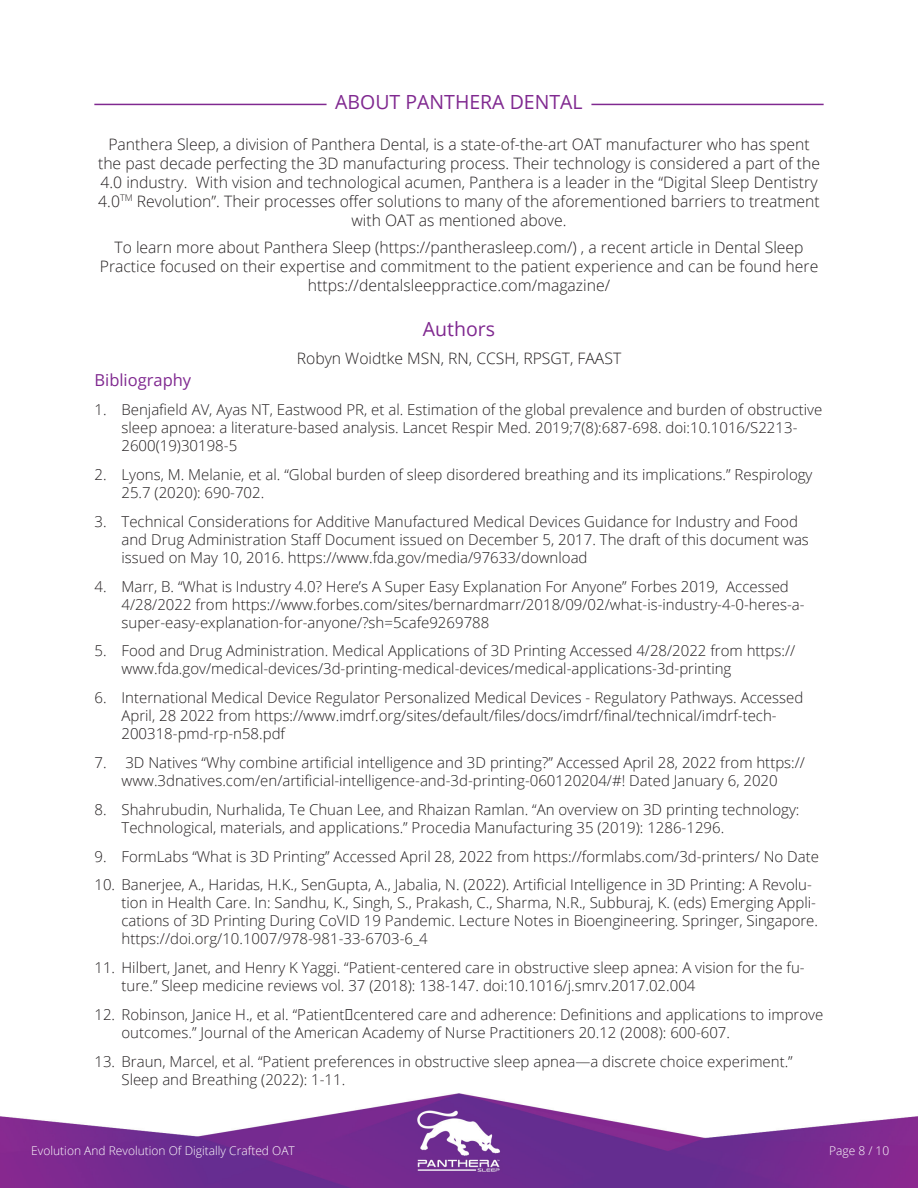
<style>
.page{position:relative;width:918px;height:1188px;background:#fff}
.page>*{position:absolute;margin:0;border:0;box-sizing:border-box;transform-origin:0 0}
.texte{font:19.5px "Open Sans";color:#802990}
.sous-titre{font:16.5px "Open Sans";color:#802990}
.texte-2{font:300 15.75px/18.9px "Open Sans";color:#231f20;text-align:center}
.texte_graphique{font:300 15px/18px "Open Sans";color:#231f20}
.t1{font:300 12px "Open Sans";color:#fff}
</style>
<div class="page">
<img style="left:0;top:1094px;width:918px;height:94px">
<hr style="left:94px;top:104px;width:233px;height:1px;background:#802990">
<hr style="left:591px;top:104px;width:233px;height:1px;background:#802990">
<p class="texte" style="left:335px;top:89px;width:249px">ABOUT PANTHERA DENTAL</p>
<p class="texte-2" style="left:98px;top:134px;width:723px">Panthera Sleep, a division of Panthera Dental, is a state-of-the-art OAT manufacturer who has spent the past decade perfecting the 3D manufacturing process. Their technology is considered a part of the 4.0 industry. With vision and technological acumen, Panthera is a leader in the “Digital Sleep Dentistry 4.0<sup>TM</sup> Revolution”. Their processes offer solutions to many of the aforementioned barriers to treatment with OAT as mentioned above.</p>
<p class="texte-2" style="left:100px;top:238px;width:720px">To learn more about Panthera Sleep (https://pantherasleep.com/) , a recent article in Dental Sleep<br>Practice focused on their expertise and commitment to the patient experience and can be found here https://dentalsleeppractice.com/magazine/</p>
<p class="texte" style="left:423px;top:316px;width:74px">Authors</p>
<p class="texte-2" style="left:297px;top:349px;width:326px">Robyn Woidtke MSN, RN, CCSH, RPSGT, FAAST</p>
<p class="sous-titre" style="left:94px;top:369px;width:98px">Bibliography</p>
<p class="texte_graphique" style="left:122px;top:400px;width:702px;text-indent:-27px">1. Benjafield AV, Ayas NT, Eastwood PR, et al. Estimation of the global prevalence and burden of obstructive sleep apnoea: a literature-based analysis. Lancet Respir Med. 2019;7(8):687-698. doi:10.1016/S2213-<br>2600(19)30198-5</p>
<p class="texte_graphique" style="left:122px;top:465px;width:693px;text-indent:-27px">2. Lyons, M. Melanie, et al. “Global burden of sleep disordered breathing and its implications.” Respirology<br>25.7 (2020): 690-702.</p>
<p class="texte_graphique" style="left:122px;top:512px;width:689px;text-indent:-27px">3. Technical Considerations for Additive Manufactured Medical Devices Guidance for Industry and Food and Drug Administration Staff Document issued on December 5, 2017. The draft of this document was issued on May 10, 2016. https://www.fda.gov/media/97633/download</p>
<p class="texte_graphique" style="left:122px;top:577px;width:685px;text-indent:-27px">4. Marr, B. “What is Industry 4.0? Here’s A Super Easy Explanation For Anyone” Forbes 2019, Accessed<br>4/28/2022 from https://www.forbes.com/sites/bernardmarr/2018/09/02/what-is-industry-4-0-heres-a&shy;super-easy-explanation-for-anyone/?sh=5cafe9269788</p>
<p class="texte_graphique" style="left:122px;top:642px;width:675px;text-indent:-27px">5. Food and Drug Administration. Medical Applications of 3D Printing Accessed 4/28/2022 from https:// www.fda.gov/medical-devices/3d-printing-medical-devices/medical-applications-3d-printing</p>
<p class="texte_graphique" style="left:122px;top:688px;width:683px;text-indent:-27px">6. International Medical Device Regulator Personalized Medical Devices - Regulatory Pathways. Accessed<br>April, 28 2022 from https://www.imdrf.org/sites/default/files/docs/imdrf/final/technical/imdrf-tech-<br>200318-pmd-rp-n58.pdf</p>
<p class="texte_graphique" style="left:94px;top:753px;width:712px;text-align:center">7. 3D Natives “Why combine artificial intelligence and 3D printing?” Accessed April 28, 2022 from https:// www.3dnatives.com/en/artificial-intelligence-and-3d-printing-060120204/#! Dated January 6, 2020</p>
<p class="texte_graphique" style="left:122px;top:800px;width:679px;text-indent:-27px">8. Shahrubudin, Nurhalida, Te Chuan Lee, and Rhaizan Ramlan. “An overview on 3D printing technology:<br>Technological, materials, and applications.” Procedia Manufacturing 35 (2019): 1286-1296.</p>
<p class="texte_graphique" style="left:94px;top:847px;width:726px">9. FormLabs “What is 3D Printing” Accessed April 28, 2022 from https://formlabs.com/3d-printers/ No Date</p>
<p class="texte_graphique" style="left:122px;top:876px;width:698px;text-indent:-27px">10. Banerjee, A., Haridas, H.K., SenGupta, A., Jabalia, N. (2022). Artificial Intelligence in 3D Printing: A Revolu&shy;tion in Health Care. In: Sandhu, K., Singh, S., Prakash, C., Sharma, N.R., Subburaj, K. (eds) Emerging Appli&shy;cations of 3D Printing During CoVID 19 Pandemic. Lecture Notes in Bioengineering. Springer, Singapore. https://doi.org/10.1007/978-981-33-6703-6_4</p>
<p class="texte_graphique" style="left:122px;top:958px;width:685px;text-indent:-27px">11. Hilbert, Janet, and Henry K Yaggi. “Patient-centered care in obstructive sleep apnea: A vision for the fu&shy;ture.” Sleep medicine reviews vol. 37 (2018): 138-147. doi:10.1016/j.smrv.2017.02.004</p>
<p class="texte_graphique" style="left:122px;top:1005px;width:703px;text-indent:-27px">12. Robinson, Janice H., et al. “Patient‐centered care and adherence: Definitions and applications to improve outcomes.” Journal of the American Academy of Nurse Practitioners 20.12 (2008): 600-607.</p>
<p class="texte_graphique" style="left:122px;top:1052px;width:673px;text-indent:-27px">13. Braun, Marcel, et al. “Patient preferences in obstructive sleep apnea—a discrete choice experiment.”<br>Sleep and Breathing (2022): 1-11.</p>
<p class="t1" style="left:31px;top:1143px;width:265px">Evolution And Revolution Of Digitally Crafted OAT</p>
<p class="t1" style="left:829px;top:1143px;width:62px">Page 8 / 10</p>
</div>
